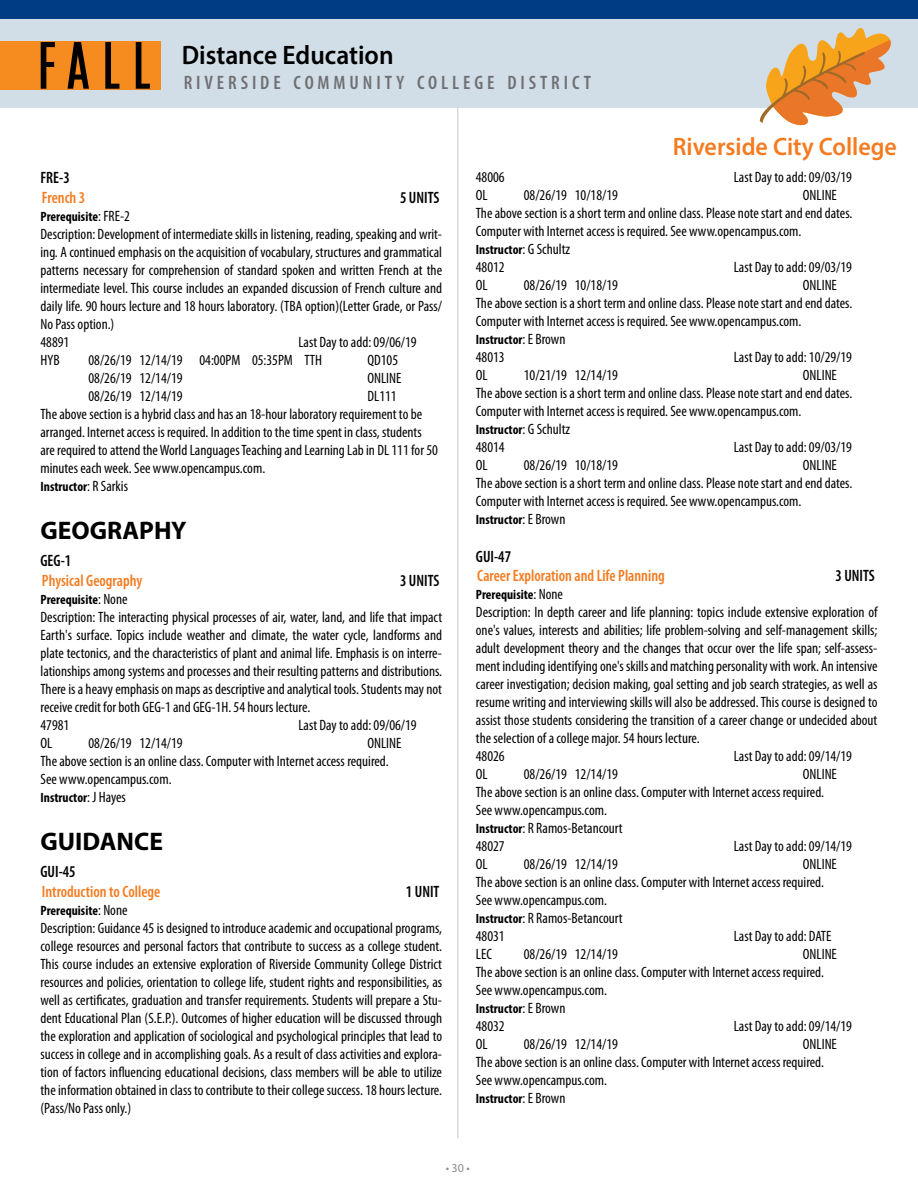
<style>
.page{position:relative;width:918px;height:1188px;background:#fff}
.page>*{position:absolute;margin:0;border:0;box-sizing:border-box;transform-origin:0 0}
.t1{font:600 26.85px "Myriad Pro";color:#000;scale:.95 1}
.t2{font:700 25.5px "Myriad Pro";color:#000}
.t3{font:600 25.2px "Myriad Pro";color:#f47b20;scale:.95 1}
.t4{font:600 condensed 19.5px "Myriad Pro";letter-spacing:.2em;color:#6f7073}
.t5{font:600 condensed 16.5px "Myriad Pro";color:#f47b20;scale:.95 1}
.t6{font:600 condensed 16.5px "Myriad Pro";color:#000;scale:.95 1}
.t7{font:condensed 15px/18px "Myriad Pro";color:#000}
.t8{font:700 condensed 13.5px "Myriad Pro";color:#000}
.t9{font:12px "Myriad Pro";color:#888a8c}
.s1{font-weight:400;font-size:15px}
.s2{font-weight:700;font-size:13.5px}
</style>
<div class="page">
<hr style="left:457px;top:84px;width:1px;height:1054px;background:#c7c8ca">
<div style="left:0;top:0;width:918px;height:108px;background:#d1dee7"></div>
<div style="left:0;top:0;width:918px;height:18px;background:#003c83"></div>
<svg style="left:760px;top:28px;width:131px;height:98px"></svg>
<div style="left:0;top:41px;width:160px;height:48px;background:#f68b1f"></div>
<svg style="left:41px;top:42px;width:109px;height:47px"></svg>
<h1 class="t1" style="left:182px;top:38px;width:225px">Distance Education</h1>
<h3 class="t4" style="left:184px;top:71px;width:409px">RIVERSIDE COMMUNITY COLLEGE DISTRICT</h3>
<h3 class="t3" style="left:673px;top:131px;width:237px">Riverside City College</h3>
<p class="t6" style="left:40px;top:167px;width:32px">FRE-3</p>
<p class="t5" style="left:42px;top:187px;width:47px">French 3</p>
<p class="t6" style="left:400px;top:187px;width:43px">5 UNITS</p>
<p class="t8" style="left:40px;top:208px;width:91px">Prerequisite<span class="s1">: FRE-2</span></p>
<p class="t7" style="left:41px;top:225px;width:403px">Description: Development of intermediate skills in listening, reading, speaking and writ&shy;ing. A continued emphasis on the acquisition of vocabulary, structures and grammatical patterns necessary for comprehension of standard spoken and written French at the intermediate level. This course includes an expanded discussion of French culture and daily life. 90 hours lecture and 18 hours laboratory. (TBA option)(Letter Grade, or Pass/ No Pass option.)<br>48891</p>
<p class="t7" style="left:299px;top:333px;width:120px">Last Day to add: 09/06/19</p>
<p class="t7" style="left:41px;top:351px;width:21px">HYB</p>
<p class="t7" style="left:89px;top:351px;width:235px">08/26/19 12/14/19 04:00PM 05:35PM TTH</p>
<p class="t7" style="left:368px;top:351px;width:32px">QD105</p>
<p class="t7" style="left:89px;top:369px;width:96px">08/26/19 12/14/19</p>
<p class="t7" style="left:368px;top:369px;width:36px">ONLINE</p>
<p class="t7" style="left:89px;top:387px;width:96px">08/26/19 12/14/19</p>
<p class="t7" style="left:41px;top:387px;width:399px;text-indent:327px">DL111<br>The above section is a hybrid class and has an 18-hour laboratory requirement to be arranged. Internet access is required. In addition to the time spent in class, students are required to attend the World Languages Teaching and Learning Lab in DL 111 for 50 minutes each week. See www.opencampus.com.</p>
<p class="t8" style="left:40px;top:478px;width:89px">Instructor<span class="s1">: R Sarkis</span></p>
<h2 class="t2" style="left:40px;top:514px;width:148px">GEOGRAPHY</h2>
<p class="t6" style="left:40px;top:550px;width:34px">GEG-1</p>
<p class="t5" style="left:42px;top:570px;width:107px">Physical Geography</p>
<p class="t6" style="left:400px;top:570px;width:43px">3 UNITS</p>
<p class="t8" style="left:40px;top:591px;width:89px">Prerequisite<span class="s1">: None</span></p>
<p class="t7" style="left:41px;top:608px;width:403px">Description: The interacting physical processes of air, water, land, and life that impact Earth's surface. Topics include weather and climate, the water cycle, landforms and plate tectonics, and the characteristics of plant and animal life. Emphasis is on interre&shy;lationships among systems and processes and their resulting patterns and distributions.<br>There is a heavy emphasis on maps as descriptive and analytical tools. Students may not receive credit for both GEG-1 and GEG-1H. 54 hours lecture.<br>47981</p>
<p class="t7" style="left:299px;top:716px;width:120px">Last Day to add: 09/06/19</p>
<p class="t7" style="left:41px;top:734px;width:363px;text-indent:327px">ONLINE<br>The above section is an online class. Computer with Internet access required.<br>See www.opencampus.com.</p>
<p class="t8" style="left:40px;top:789px;width:87px">Instructor<span class="s1">: J Hayes</span></p>
<h2 class="t2" style="left:40px;top:825px;width:124px">GUIDANCE</h2>
<p class="t6" style="left:40px;top:861px;width:39px">GUI-45</p>
<p class="t5" style="left:42px;top:881px;width:126px">Introduction to College</p>
<p class="t6" style="left:406px;top:881px;width:37px">1 UNIT</p>
<p class="t8" style="left:40px;top:902px;width:89px">Prerequisite<span class="s1">: None</span></p>
<p class="t7" style="left:41px;top:919px;width:403px;text-align:justify">Description: Guidance 45 is designed to introduce academic and occupational programs, college resources and personal factors that contribute to success as a college student.<br>This course includes an extensive exploration of Riverside Community College District resources and policies, orientation to college life, student rights and responsibilities, as well as certificates, graduation and transfer requirements. Students will prepare a Stu&shy;dent Educational Plan (S.E.P.). Outcomes of higher education will be discussed through the exploration and application of sociological and psychological principles that lead to success in college and in accomplishing goals. As a result of class activities and explora&shy;tion of factors influencing educational decisions, class members will be able to utilize the information obtained in class to contribute to their college success. 18 hours lecture. (Pass/No Pass only.)</p>
<p class="t7" style="left:41px;top:734px;width:13px">OL</p>
<p class="t7" style="left:89px;top:734px;width:96px">08/26/19 12/14/19</p>
<p class="t7" style="left:476px;top:168px;width:30px">48006</p>
<p class="t7" style="left:734px;top:168px;width:120px">Last Day to add: 09/03/19</p>
<p class="t7" style="left:476px;top:186px;width:13px">OL</p>
<p class="t7" style="left:524px;top:186px;width:96px">08/26/19 10/18/19</p>
<p class="t7" style="left:476px;top:186px;width:378px;text-indent:327px">ONLINE<br>The above section is a short term and online class. Please note start and end dates.<br>Computer with Internet access is required. See www.opencampus.com.</p>
<p class="t8" style="left:476px;top:241px;width:96px">Instructor<span class="s1">: G Schultz</span></p>
<p class="t7" style="left:476px;top:258px;width:30px">48012</p>
<p class="t7" style="left:734px;top:258px;width:120px">Last Day to add: 09/03/19</p>
<p class="t7" style="left:476px;top:276px;width:13px">OL</p>
<p class="t7" style="left:524px;top:276px;width:96px">08/26/19 10/18/19</p>
<p class="t7" style="left:476px;top:276px;width:378px;text-indent:327px">ONLINE<br>The above section is a short term and online class. Please note start and end dates.<br>Computer with Internet access is required. See www.opencampus.com.</p>
<p class="t8" style="left:476px;top:331px;width:91px">Instructor<span class="s1">: E Brown</span></p>
<p class="t7" style="left:476px;top:348px;width:30px">48013</p>
<p class="t7" style="left:734px;top:348px;width:120px">Last Day to add: 10/29/19</p>
<p class="t7" style="left:476px;top:366px;width:13px">OL</p>
<p class="t7" style="left:524px;top:366px;width:96px">10/21/19 12/14/19</p>
<p class="t7" style="left:476px;top:366px;width:378px;text-indent:327px">ONLINE<br>The above section is a short term and online class. Please note start and end dates.<br>Computer with Internet access is required. See www.opencampus.com.</p>
<p class="t8" style="left:476px;top:421px;width:96px">Instructor<span class="s1">: G Schultz</span></p>
<p class="t7" style="left:476px;top:438px;width:30px">48014</p>
<p class="t7" style="left:734px;top:438px;width:120px">Last Day to add: 09/03/19</p>
<p class="t7" style="left:476px;top:456px;width:13px">OL</p>
<p class="t7" style="left:524px;top:456px;width:96px">08/26/19 10/18/19</p>
<p class="t7" style="left:476px;top:456px;width:378px;text-indent:327px">ONLINE<br>The above section is a short term and online class. Please note start and end dates.<br>Computer with Internet access is required. See www.opencampus.com.</p>
<p class="t8" style="left:476px;top:511px;width:91px">Instructor<span class="s1">: E Brown</span></p>
<p class="t6" style="left:476px;top:546px;width:39px">GUI-47</p>
<p class="t5" style="left:477px;top:566px;width:199px">Career Exploration and Life Planning</p>
<p class="t6" style="left:835px;top:566px;width:43px">3 UNITS</p>
<p class="t8" style="left:476px;top:587px;width:89px">Prerequisite<span class="s1">: None</span></p>
<p class="t7" style="left:476px;top:603px;width:403px">Description: In depth career and life planning: topics include extensive exploration of one's values, interests and abilities; life problem-solving and self-management skills; adult development theory and the changes that occur over the life span; self-assess&shy;ment including identifying one's skills and matching personality with work. An intensive career investigation; decision making, goal setting and job search strategies, as well as resume writing and interviewing skills will also be addressed. This course is designed to assist those students considering the transition of a career change or undecided about the selection of a college major. 54 hours lecture.<br>48026</p>
<p class="t7" style="left:734px;top:747px;width:120px">Last Day to add: 09/14/19</p>
<p class="t7" style="left:476px;top:765px;width:363px;text-indent:327px">ONLINE<br>The above section is an online class. Computer with Internet access required.<br>See www.opencampus.com.<br><span class="s2">Instructor</span>: R Ramos-Betancourt<br>48027</p>
<p class="t7" style="left:476px;top:765px;width:13px">OL</p>
<p class="t7" style="left:524px;top:765px;width:96px">08/26/19 12/14/19</p>
<p class="t7" style="left:734px;top:837px;width:120px">Last Day to add: 09/14/19</p>
<p class="t7" style="left:476px;top:855px;width:363px;text-indent:327px">ONLINE<br>The above section is an online class. Computer with Internet access required.<br>See www.opencampus.com.<br><span class="s2">Instructor</span>: R Ramos-Betancourt<br>48031</p>
<p class="t7" style="left:476px;top:855px;width:13px">OL</p>
<p class="t7" style="left:524px;top:855px;width:96px">08/26/19 12/14/19</p>
<p class="t7" style="left:734px;top:927px;width:99px">Last Day to add: DATE</p>
<p class="t7" style="left:476px;top:945px;width:363px;text-indent:327px">ONLINE<br>The above section is an online class. Computer with Internet access required.<br>See www.opencampus.com.</p>
<p class="t8" style="left:476px;top:1001px;width:91px">Instructor<span class="s1">: E Brown</span></p>
<p class="t7" style="left:476px;top:1017px;width:30px">48032</p>
<p class="t7" style="left:734px;top:1017px;width:120px">Last Day to add: 09/14/19</p>
<p class="t7" style="left:476px;top:1035px;width:13px">OL</p>
<p class="t7" style="left:524px;top:1035px;width:96px">08/26/19 12/14/19</p>
<p class="t7" style="left:476px;top:945px;width:18px">LEC</p>
<p class="t7" style="left:524px;top:945px;width:96px">08/26/19 12/14/19</p>
<p class="t7" style="left:476px;top:1035px;width:363px;text-indent:327px">ONLINE<br>The above section is an online class. Computer with Internet access required.<br>See www.opencampus.com.</p>
<p class="t8" style="left:476px;top:1091px;width:91px">Instructor<span class="s1">: E Brown</span></p>
<p class="t9" style="left:446px;top:1160px;width:26px">• 30 •</p>
</div>
